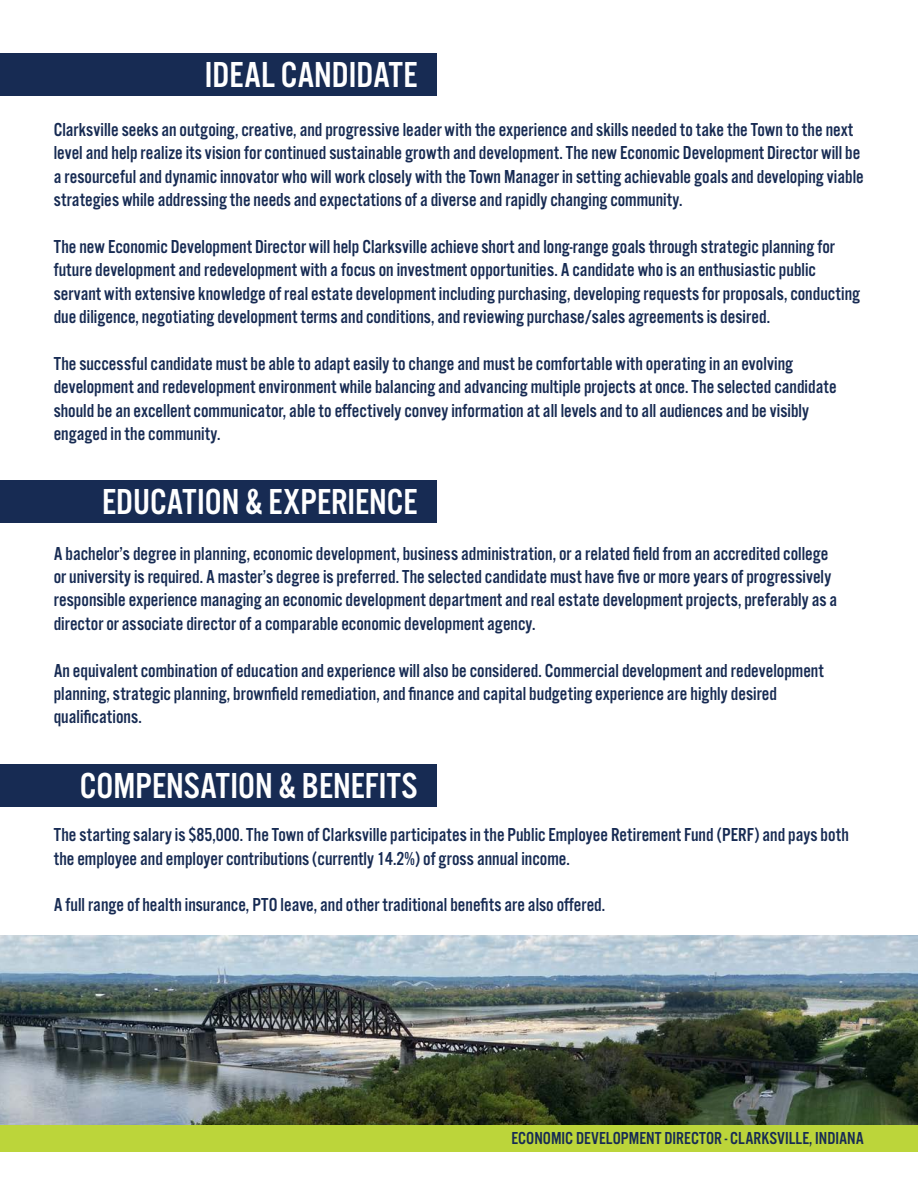
<style>
.page{position:relative;width:918px;height:1188px;background:#fff}
.page>*{position:absolute;margin:0;border:0;box-sizing:border-box;transform-origin:0 0}
.t1{font:37.5px "Alternate Got No 3 D";color:#fff}
.t2{font:19.5px/23.4px "Alternate Got No 3 D";color:#172b53}
.t3{font:18px "Alternate Got No 3 D";color:#172b53}
</style>
<div class="page">
<img style="left:0;top:936px;width:918px;height:189px">
<div style="left:0;top:1125px;width:918px;height:26px;background:#bcd53a"></div>
<div style="left:0;top:764px;width:436px;height:42px;background:#172b53"></div>
<div style="left:0;top:480px;width:436px;height:43px;background:#172b53"></div>
<div style="left:0;top:53px;width:436px;height:43px;background:#172b53"></div>
<p class="t1" style="left:205px;top:55px;width:214px">IDEAL CANDIDATE</p>
<p class="t2" style="left:54px;top:118px;width:812px">Clarksville seeks an outgoing, creative, and progressive leader with the experience and skills needed to take the Town to the next level and help realize its vision for continued sustainable growth and development. The new Economic Development Director will be a resourceful and dynamic innovator who will work closely with the Town Manager in setting achievable goals and developing viable strategies while addressing the needs and expectations of a diverse and rapidly changing community.</p>
<p class="t2" style="left:54px;top:235px;width:783px">The new Economic Development Director will help Clarksville achieve short and long-range goals through strategic planning for</p>
<p class="t2" style="left:54px;top:258px;width:808px">future development and redevelopment with a focus on investment opportunities. A candidate who is an enthusiastic public servant with extensive knowledge of real estate development including purchasing, developing requests for proposals, conducting due diligence, negotiating development terms and conditions, and reviewing purchase/sales agreements is desired.</p>
<p class="t2" style="left:54px;top:352px;width:741px">The successful candidate must be able to adapt easily to change and must be comfortable with operating in an evolving</p>
<p class="t2" style="left:54px;top:375px;width:784px">development and redevelopment environment while balancing and advancing multiple projects at once. The selected candidate should be an excellent communicator, able to effectively convey information at all levels and to all audiences and be visibly</p>
<p class="t2" style="left:54px;top:422px;width:168px">engaged in the community.</p>
<p class="t1" style="left:102px;top:482px;width:317px">EDUCATION &amp; EXPERIENCE</p>
<p class="t2" style="left:54px;top:542px;width:785px">A bachelor’s degree in planning, economic development, business administration, or a related field from an accredited college or university is required. A master’s degree is preferred. The selected candidate must have five or more years of progressively responsible experience managing an economic development department and real estate development projects, preferably as a director or associate director of a comparable economic development agency.</p>
<p class="t2" style="left:54px;top:659px;width:772px">An equivalent combination of education and experience will also be considered. Commercial development and redevelopment</p>
<p class="t2" style="left:54px;top:682px;width:725px">planning, strategic planning, brownfield remediation, and finance and capital budgeting experience are highly desired</p>
<p class="t2" style="left:54px;top:706px;width:90px">qualifications.</p>
<p class="t1" style="left:80px;top:765px;width:339px">COMPENSATION &amp; BENEFITS</p>
<p class="t2" style="left:54px;top:824px;width:797px">The starting salary is $85,000. The Town of Clarksville participates in the Public Employee Retirement Fund (PERF) and pays both the employee and employer contributions (currently 14.2%) of gross annual income.</p>
<p class="t2" style="left:54px;top:894px;width:553px">A full range of health insurance, PTO leave, and other traditional benefits are also offered.</p>
<p class="t3" style="left:511px;top:1129px;width:354px">ECONOMIC DEVELOPMENT DIRECTOR - CLARKSVILLE, INDIANA</p>
</div>
